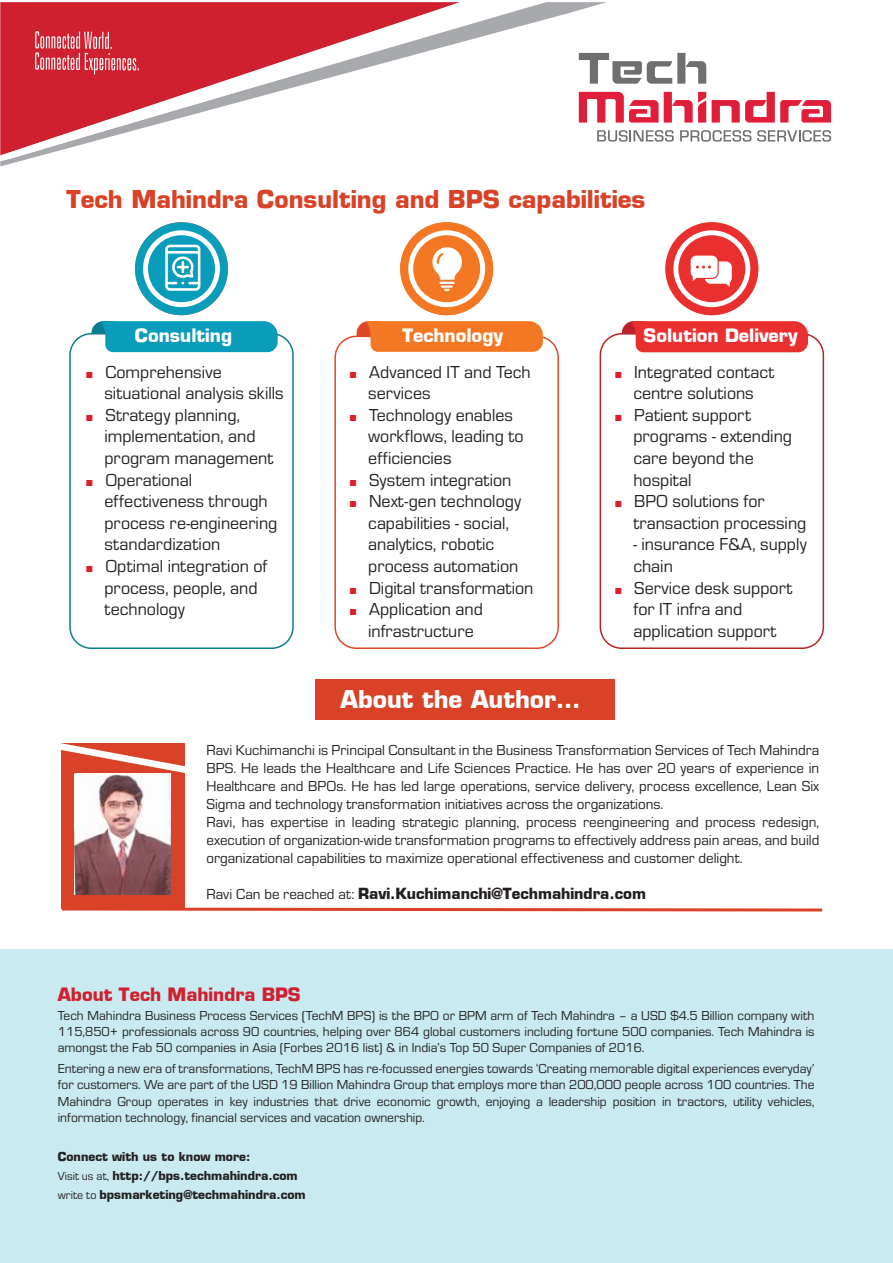
<style>
.page{position:relative;width:893px;height:1263px;background:#fff}
.page>*{position:absolute;margin:0;border:0;box-sizing:border-box;transform-origin:0 0}
.t1{font:700 24px "Eurostile";color:#d94226}
.t2{font:700 24px "Eurostile";color:#fff}
.t3{font:18px/21.6px "Eurostile";color:#231f20}
.t4{font:700 18px "Eurostile";color:#fff}
.t5{font:700 18px "Eurostile";color:#d0202f}
.t6{font:15px/18px "Eurostile";color:#231f20}
.t7{font:700 15px "Eurostile";color:#231f20}
.t8{font:13.5px/16.2px "Eurostile";color:#231f20;text-align:justify}
.t9{font:700 12px/18.9px "Eurostile";color:#231f20}
.s1{font-size:9px;color:#dd1f2c}
.s2{font-weight:400}
</style>
<div class="page">
<svg style="left:607px;top:53px;width:99px;height:31px"></svg>
<svg style="left:607px;top:92px;width:224px;height:31px"></svg>
<svg style="left:608px;top:130px;width:66px;height:12px"></svg>
<svg style="left:680px;top:130px;width:71px;height:12px"></svg>
<svg style="left:757px;top:130px;width:74px;height:12px"></svg>
<svg style="left:61px;top:906px;width:762px;height:6px"></svg>
<div style="left:315px;top:679px;width:300px;height:40px;background:#d94226"></div>
<div style="left:62px;top:744px;width:123px;height:165px;background:#d94226"></div>
<svg style="left:61px;top:743px;width:124px;height:30px"></svg>
<svg style="left:0;top:2px;width:607px;height:164px"></svg>
<svg style="left:0;top:2px;width:546px;height:159px"></svg>
<svg style="left:35px;top:31px;width:104px;height:43px;background:#da505c"></svg>
<img style="left:74px;top:774px;width:97px;height:120px">
<div style="left:0;top:949px;width:893px;height:314px;background:#c9eaf0"></div>
<div style="left:69px;top:333px;width:225px;height:316px;border:2px solid #0a7e8e;border-radius:21px"></div>
<svg style="left:91px;top:321px;width:187px;height:31px;background:#1aa2be"></svg>
<div style="left:334px;top:336px;width:225px;height:313px;border:2px solid #e04725;border-radius:21px"></div>
<svg style="left:357px;top:321px;width:186px;height:31px;background:#f47e30"></svg>
<div style="left:600px;top:333px;width:224px;height:316px;border:2px solid #bb2026;border-radius:21px"></div>
<svg style="left:622px;top:321px;width:186px;height:31px;background:#ea3b3b"></svg>
<div style="left:665px;top:222px;width:93px;height:93px;background:#ea2f2f;border-radius:50%"></div>
<svg style="left:673px;top:230px;width:77px;height:77px"></svg>
<div style="left:400px;top:222px;width:93px;height:93px;background:#f47823;border-radius:50%"></div>
<svg style="left:408px;top:230px;width:77px;height:77px"></svg>
<div style="left:135px;top:222px;width:93px;height:93px;background:#0a9cbb;border-radius:50%"></div>
<svg style="left:143px;top:230px;width:77px;height:77px"></svg>
<h1 class="t1" style="left:66px;top:184px;width:581px">Tech Mahindra Consulting and BPS capabilities</h1>
<h2 class="t4" style="left:135px;top:325px;width:99px">Consulting</h2>
<h2 class="t4" style="left:402px;top:325px;width:102px">Technology</h2>
<h2 class="t4" style="left:643px;top:325px;width:156px">Solution Delivery</h2>
<h2 class="t3" style="left:104px;top:361px;width:181px;text-indent:-18px"><span class="s1">■</span> Comprehensive situational analysis skills</h2>
<h2 class="t3" style="left:104px;top:404px;width:170px;text-indent:-18px"><span class="s1">■</span> Strategy planning, implementation, and program management</h2>
<h2 class="t3" style="left:104px;top:469px;width:174px;text-indent:-18px"><span class="s1">■</span> Operational effectiveness through process re-engineering standardization</h2>
<h2 class="t3" style="left:104px;top:556px;width:164px;text-indent:-18px"><span class="s1">■</span> Optimal integration of process, people, and technology</h2>
<h2 class="t3" style="left:368px;top:361px;width:164px;text-indent:-18px"><span class="s1">■</span> Advanced IT and Tech services</h2>
<h2 class="t3" style="left:368px;top:404px;width:157px;text-indent:-18px"><span class="s1">■</span> Technology enables workflows, leading to efficiencies</h2>
<h2 class="t3" style="left:350px;top:469px;width:163px"><span class="s1">■</span> System integration</h2>
<h2 class="t3" style="left:368px;top:491px;width:155px;text-indent:-18px"><span class="s1">■</span> Next-gen technology capabilities - social, analytics, robotic process automation</h2>
<h2 class="t3" style="left:350px;top:577px;width:185px"><span class="s1">■</span> Digital transformation</h2>
<h2 class="t3" style="left:350px;top:599px;width:134px;text-align:center"><span class="s1">■</span> Application and infrastructure</h2>
<h1 class="t2" style="left:341px;top:684px;width:241px">About the Author…</h1>
<h2 class="t3" style="left:615px;top:361px;width:160px;text-align:center"><span class="s1">■</span> Integrated contact centre solutions</h2>
<h2 class="t3" style="left:633px;top:404px;width:160px;text-indent:-18px"><span class="s1">■</span> Patient support programs - extending care beyond the hospital</h2>
<h2 class="t3" style="left:633px;top:491px;width:175px;text-indent:-18px"><span class="s1">■</span> BPO solutions for transaction processing</h2>
<h2 class="t3" style="left:633px;top:534px;width:175px">- insurance F&amp;A, supply chain</h2>
<h2 class="t3" style="left:633px;top:577px;width:160px;text-indent:-18px"><span class="s1">■</span> Service desk support for IT infra and application support</h2>
<p class="t6" style="left:206px;top:741px;width:614px">Ravi Kuchimanchi is Principal Consultant in the Business Transformation Services of Tech Mahindra BPS. He leads the Healthcare and Life Sciences Practice. He has over 20 years of experience in Healthcare and BPOs. He has led large operations, service delivery, process excellence, Lean Six Sigma and technology transformation initiatives across the organizations.<br>Ravi, has expertise in leading strategic planning, process reengineering and process redesign, execution of organization-wide transformation programs to effectively address pain areas, and build organizational capabilities to maximize operational effectiveness and customer delight.</p>
<p class="t7" style="left:206px;top:884px;width:441px"><span class="s2">Ravi Can be reached at:</span> Ravi.Kuchimanchi@Techmahindra.com</p>
<h2 class="t5" style="left:58px;top:983px;width:245px">About Tech Mahindra BPS</h2>
<p class="t8" style="left:58px;top:1008px;width:758px">Tech Mahindra Business Process Services (TechM BPS) is the BPO or BPM arm of Tech Mahindra – a USD $4.5 Billion company with 115,850+ professionals across 90 countries, helping over 864 global customers including fortune 500 companies. Tech Mahindra is amongst the Fab 50 companies in Asia (Forbes 2016 list) &amp; in India’s Top 50 Super Companies of 2016.</p>
<p class="t8" style="left:58px;top:1061px;width:758px">Entering a new era of transformations, TechM BPS has re-focussed energies towards ‘Creating memorable digital experiences everyday’ for customers. We are part of the USD 19 Billion Mahindra Group that employs more than 200,000 people across 100 countries. The Mahindra Group operates in key industries that drive economic growth, enjoying a leadership position in tractors, utility vehicles, information technology, financial services and vacation ownership.</p>
<p class="t9" style="left:58px;top:1147px;width:249px">Connect with us to know more:<br><span class="s2">Visit us at,</span> http://bps.techmahindra.com <span class="s2">write to</span> bpsmarketing@techmahindra.com</p>
</div>
